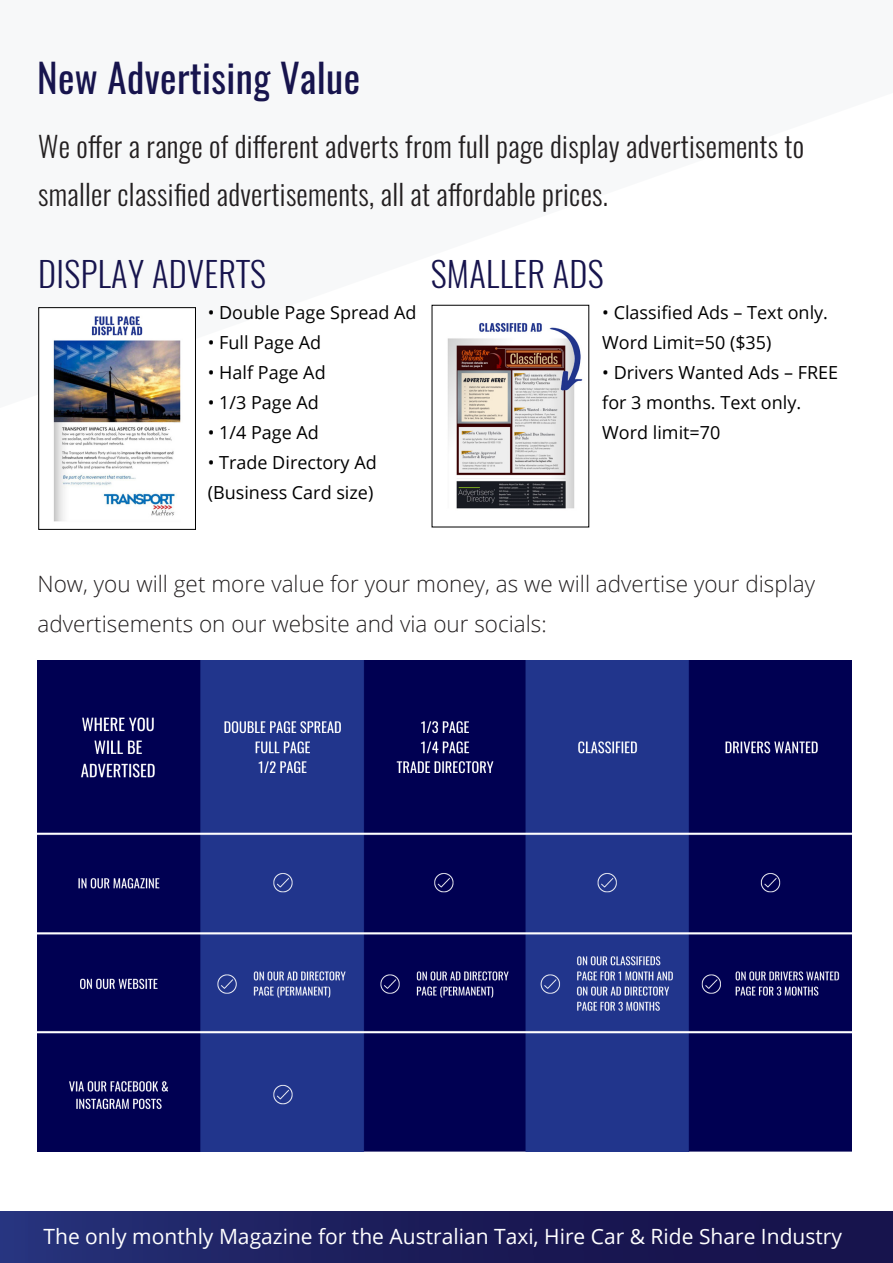
<style>
.page{position:relative;width:893px;height:1263px;background:#fff}
.page>*{position:absolute;margin:0;border:0;box-sizing:border-box;transform-origin:0 0}
.Header_huge{font:39px "Oswald";letter-spacing:.01em;color:#17144d}
.Header_huge-2{font:300 34.5px "Oswald";letter-spacing:.01em;color:#17144d}
.Header_huge-3{font:300 28.5px/47.2px "Oswald";letter-spacing:.01em;color:#231f20}
.Body_text_-_Huge_let{font:300 22.5px/40.5px "Open Sans";color:#231f20}
.Content_large_text{font:21px "Open Sans";color:#fff}
.Body_text_-_Huge_let-2{font:18px/30px "Open Sans";color:#000}
</style>
<div class="page">
<div style="left:0;top:1212px;width:893px;height:51px;background:linear-gradient(to right,#252f75,#140d44)"></div>
<img style="left:37px;top:660px;width:815px;height:491px">
<img style="left:53px;top:316px;width:128px;height:206px">
<div style="left:38px;top:307px;width:158px;height:223px;border:1px solid #000"></div>
<img style="left:447px;top:322px;width:136px;height:187px">
<p class="Header_huge" style="left:37px;top:51px;width:324px">New Advertising Value</p>
<p class="Header_huge-3" style="left:38px;top:123px;width:767px">We offer a range of different adverts from full page display advertisements to smaller classified advertisements, all at affordable prices.</p>
<p class="Header_huge-2" style="left:38px;top:251px;width:229px">DISPLAY ADVERTS</p>
<p class="Header_huge-2" style="left:431px;top:251px;width:175px">SMALLER ADS</p>
<p class="Body_text_-_Huge_let-2" style="left:208px;top:297px;width:210px">• Double Page Spread Ad</p>
<p class="Body_text_-_Huge_let-2" style="left:208px;top:327px;width:115px">• Full Page Ad</p>
<p class="Body_text_-_Huge_let-2" style="left:208px;top:357px;width:119px">• Half Page Ad</p>
<p class="Body_text_-_Huge_let-2" style="left:208px;top:387px;width:113px">• 1/3 Page Ad</p>
<p class="Body_text_-_Huge_let-2" style="left:208px;top:417px;width:113px">• 1/4 Page Ad</p>
<p class="Body_text_-_Huge_let-2" style="left:208px;top:447px;width:171px">• Trade Directory Ad (Business Card size)</p>
<p class="Body_text_-_Huge_let-2" style="left:602px;top:297px;width:227px">• Classified Ads – Text only.<br>Word Limit=50 ($35)</p>
<p class="Body_text_-_Huge_let-2" style="left:602px;top:357px;width:237px">• Drivers Wanted Ads – FREE for 3 months. Text only.<br>Word limit=70</p>
<p class="Body_text_-_Huge_let" style="left:37px;top:563px;width:779px">Now, you will get more value for your money, as we will advertise your display advertisements on our website and via our socials:</p>
<p class="Content_large_text" style="left:44px;top:1221px;width:800px">The only monthly Magazine for the Australian Taxi, Hire Car &amp; Ride Share Industry</p>
</div>
